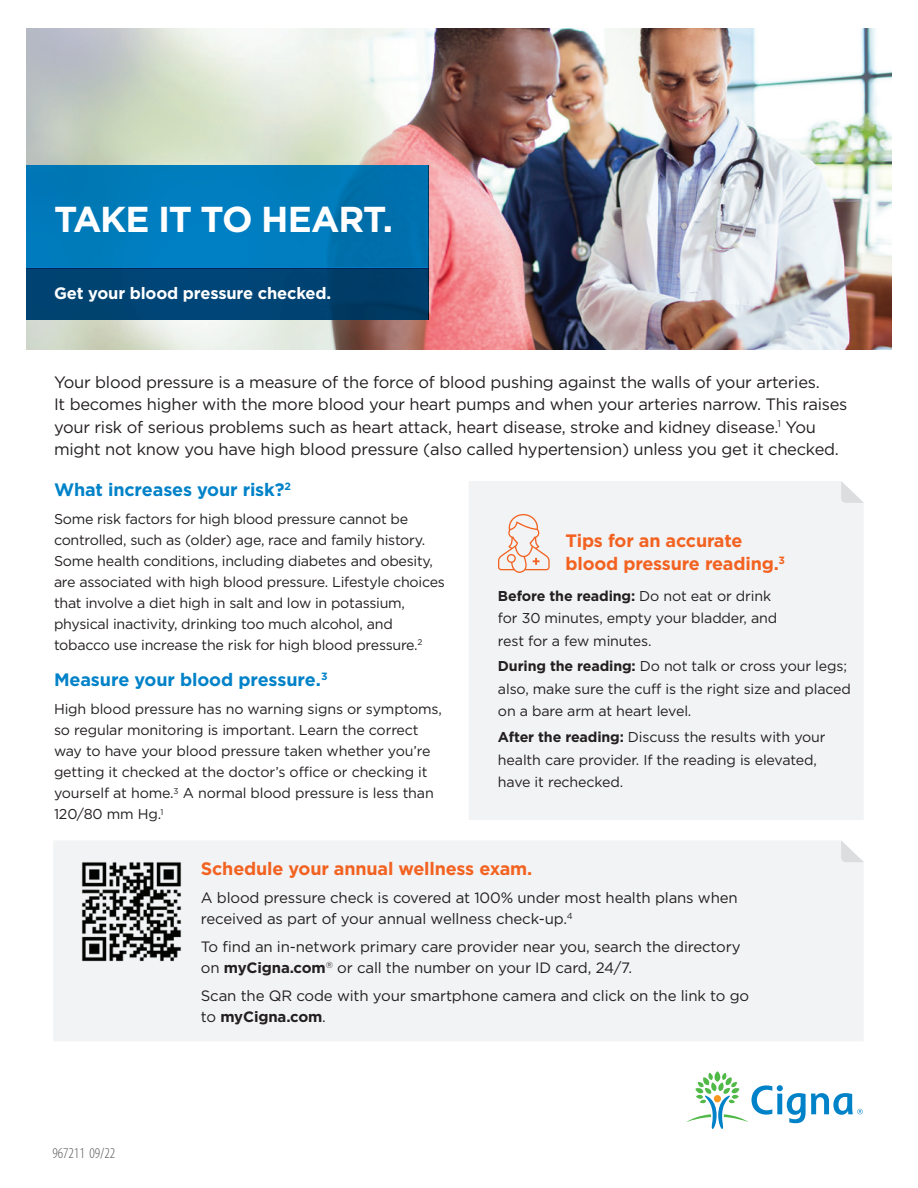
<style>
.page{position:relative;width:918px;height:1188px;background:#fff}
.page>*{position:absolute;margin:0;border:0;box-sizing:border-box;transform-origin:0 0}
.Headline_bold_40_45{font:700 36px "Gotham";letter-spacing:-.035em;color:#fff}
.Bullet_copy_book_9_5{font:700 18px/22.5px "Gotham";letter-spacing:-.01em;color:#f26221}
.Intro_body_copy_medi{font:700 18px "Gotham";letter-spacing:-.005em;color:#0082c8}
.Intro_body_copy_medi-2{font:16.5px/22.5px "Gotham";letter-spacing:-.015em;color:#231f20}
.Subheadline_bold_14{font:700 16.5px "Gotham";letter-spacing:-.01em;color:#fff}
.Bullet_copy_book_9_5-2{font:15px/21px "Gotham";letter-spacing:-.01em;color:#231f20}
.Legal_copy_Cat{font:300 condensed 15px "Myriad Pro";color:#57585a}
.Bullet_copy_book_9_5-3{font:14.25px/21px "Gotham";letter-spacing:-.02em;color:#231f20}
.s1{font-weight:700}
</style>
<div class="page">
<img style="left:26px;top:28px;width:865px;height:322px">
<div style="left:26px;top:165px;width:403px;height:103px;background:linear-gradient(to right,#007ec0,#0075b3)"></div>
<div style="left:26px;top:268px;width:403px;height:52px;background:linear-gradient(to right,#004677,#003d69)"></div>
<svg style="left:687px;top:1071px;width:176px;height:58px"></svg>
<div style="left:53px;top:841px;width:811px;height:200px;background:#f2f3f4"></div>
<svg style="left:841px;top:841px;width:23px;height:21px"></svg>
<div style="left:469px;top:481px;width:394px;height:339px;background:#f2f3f4"></div>
<svg style="left:841px;top:481px;width:23px;height:22px"></svg>
<img style="left:80px;top:860px;width:104px;height:104px">
<svg style="left:498px;top:514px;width:52px;height:59px"></svg>
<p class="Headline_bold_40_45" style="left:54px;top:198px;width:341px">TAKE IT TO HEART.</p>
<p class="Subheadline_bold_14" style="left:54px;top:284px;width:279px">Get your blood pressure checked.</p>
<p class="Intro_body_copy_medi-2" style="left:54px;top:370px;width:795px">Your blood pressure is a measure of the force of blood pushing against the walls of your arteries.<br>It becomes higher with the more blood your heart pumps and when your arteries narrow. This raises your risk of serious problems such as heart attack, heart disease, stroke and kidney disease.<sup>1</sup> You might not know you have high blood pressure (also called hypertension) unless you get it checked.</p>
<p class="Intro_body_copy_medi" style="left:54px;top:479px;width:239px">What increases your risk?<sup>2</sup></p>
<p class="Bullet_copy_book_9_5-3" style="left:54px;top:508px;width:393px">Some risk factors for high blood pressure cannot be controlled, such as (older) age, race and family history.<br>Some health conditions, including diabetes and obesity, are associated with high blood pressure. Lifestyle choices that involve a diet high in salt and low in potassium, physical inactivity, drinking too much alcohol, and tobacco use increase the risk for high blood pressure.<sup>2</sup></p>
<p class="Intro_body_copy_medi" style="left:54px;top:669px;width:275px">Measure your blood pressure.<sup>3</sup></p>
<p class="Bullet_copy_book_9_5-3" style="left:54px;top:698px;width:390px">High blood pressure has no warning signs or symptoms, so regular monitoring is important. Learn the correct way to have your blood pressure taken whether you’re getting it checked at the doctor’s office or checking it yourself at home.<sup>3</sup> A normal blood pressure is less than 120/80 mm Hg.<sup>1</sup></p>
<p class="Bullet_copy_book_9_5" style="left:565px;top:529px;width:221px">Tips for an accurate blood pressure reading.<sup>3</sup></p>
<p class="Bullet_copy_book_9_5-3" style="left:498px;top:584px;width:281px;line-height:22.5px"><span class="s1">Before the reading:</span> Do not eat or drink for 30 minutes, empty your bladder, and rest for a few minutes.</p>
<p class="Bullet_copy_book_9_5-3" style="left:498px;top:655px;width:355px;line-height:22.5px"><span class="s1">During the reading:</span> Do not talk or cross your legs; also, make sure the cuff is the right size and placed on a bare arm at heart level.</p>
<p class="Bullet_copy_book_9_5-3" style="left:498px;top:725px;width:329px;line-height:22.5px"><span class="s1">After the reading:</span> Discuss the results with your health care provider. If the reading is elevated, have it rechecked.</p>
<p class="Legal_copy_Cat" style="left:52px;top:1146px;width:64px">967211 09/22</p>
<p class="Bullet_copy_book_9_5" style="left:201px;top:857px;width:333px">Schedule your annual wellness exam.</p>
<p class="Bullet_copy_book_9_5-2" style="left:201px;top:887px;width:538px">A blood pressure check is covered at 100% under most health plans when received as part of your annual wellness check-up.<sup>4</sup></p>
<p class="Bullet_copy_book_9_5-2" style="left:201px;top:936px;width:541px">To find an in-network primary care provider near you, search the directory on <span class="s1">myCigna.com</span><sup>®</sup> or call the number on your ID card, 24/7.</p>
<p class="Bullet_copy_book_9_5-2" style="left:201px;top:985px;width:550px">Scan the QR code with your smartphone camera and click on the link to go to <span class="s1">myCigna.com</span>.</p>
</div>
